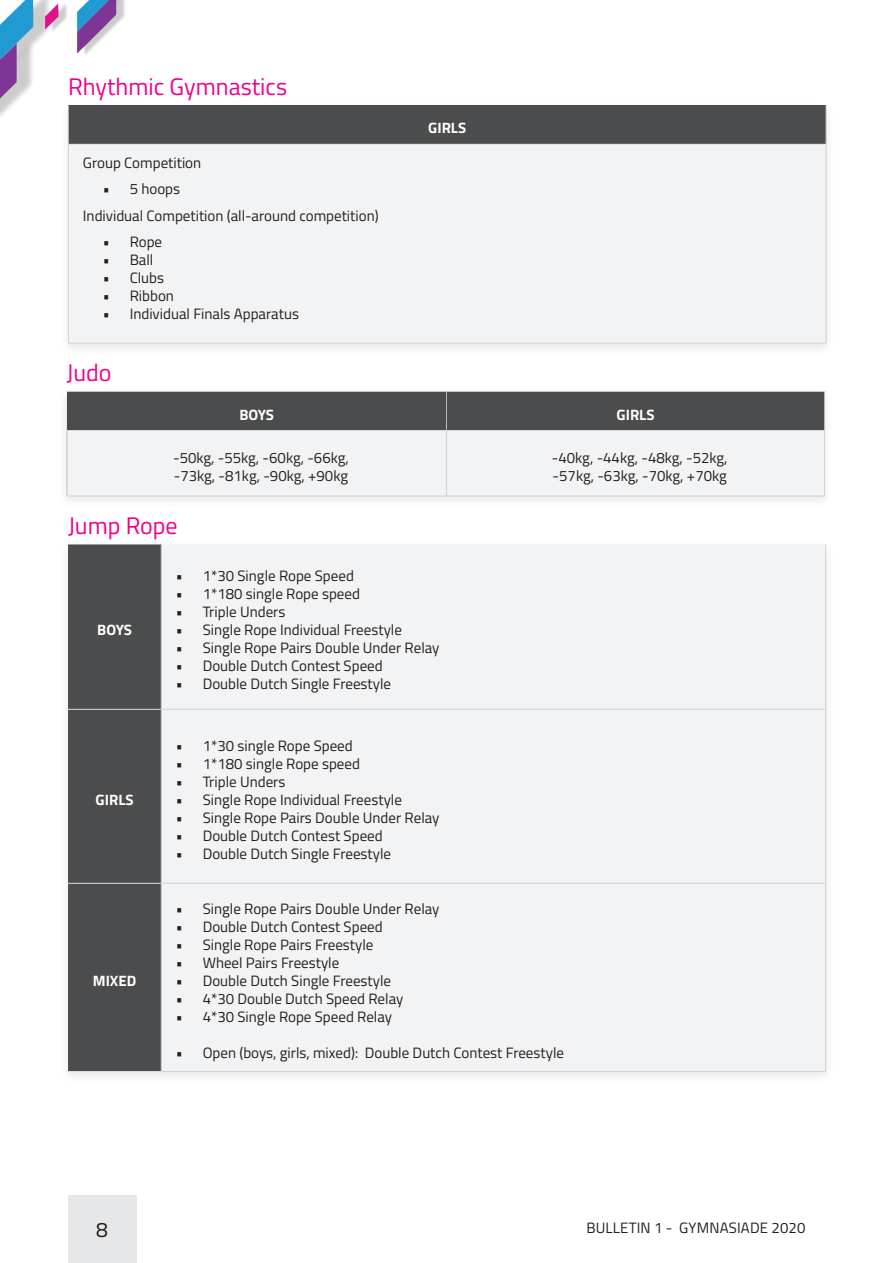
<style>
.page{position:relative;width:893px;height:1263px;background:#fff}
.page>*{position:absolute;margin:0;border:0;box-sizing:border-box;transform-origin:0 0}
.t1{font:24px "Titillium Web";color:#ed028c}
.t2{font:21px "Titillium Web";color:#231f20}
.t3{font:15px/18px "Titillium Web";color:#231f20}
.t4{font:700 15px "Titillium Web";color:#fff}
</style>
<div class="page">
<div style="left:68px;top:1195px;width:68px;height:68px;background:#e6e7e9"></div>
<img style="left:0;top:0;width:46px;height:117px">
<img style="left:46px;top:0;width:79px;height:55px">
<div style="left:57px;top:387px;width:777px;height:123px;background:#231f20;opacity:.1"></div>
<div style="left:67px;top:392px;width:757px;height:38px;background:#4b4c4d"></div>
<div style="left:68px;top:431px;width:756px;height:65px;background:#f2f3f4"></div>
<hr style="left:446px;top:392px;width:1px;height:38px;background:#bcbdc0">
<hr style="left:824px;top:392px;width:1px;height:38px;background:#bcbdc0">
<hr style="left:67px;top:430px;width:379px;height:1px;background:#dcdddf">
<hr style="left:446px;top:430px;width:379px;height:1px;background:#dcdddf">
<hr style="left:67px;top:431px;width:1px;height:65px;background:#bcbdc0">
<hr style="left:446px;top:431px;width:1px;height:65px;background:#d1d2d4">
<hr style="left:824px;top:431px;width:1px;height:65px;background:#d1d2d4">
<hr style="left:67px;top:496px;width:379px;height:1px;background:#d1d2d4">
<hr style="left:446px;top:496px;width:379px;height:1px;background:#d1d2d4">
<div style="left:59px;top:540px;width:776px;height:545px;background:#231f20;opacity:.1"></div>
<div style="left:68px;top:544px;width:93px;height:527px;background:#4b4c4d"></div>
<div style="left:162px;top:544px;width:663px;height:527px;background:#f2f3f4"></div>
<hr style="left:825px;top:544px;width:1px;height:165px;background:#d1d2d4">
<hr style="left:825px;top:710px;width:1px;height:173px;background:#d1d2d4">
<hr style="left:825px;top:884px;width:1px;height:187px;background:#d1d2d4">
<hr style="left:162px;top:709px;width:664px;height:1px;background:#d1d2d4">
<hr style="left:162px;top:883px;width:664px;height:1px;background:#d1d2d4">
<hr style="left:161px;top:1071px;width:665px;height:1px;background:#d1d2d4">
<hr style="left:161px;top:544px;width:1px;height:165px;background:#bcbdc0">
<hr style="left:161px;top:709px;width:1px;height:174px;background:#bcbdc0">
<hr style="left:161px;top:883px;width:1px;height:188px;background:#bcbdc0">
<hr style="left:68px;top:709px;width:93px;height:1px;background:#dcdddf">
<hr style="left:68px;top:883px;width:93px;height:1px;background:#dcdddf">
<hr style="left:68px;top:1071px;width:93px;height:1px;background:#dcdddf">
<div style="left:59px;top:101px;width:777px;height:256px;background:#fafafa"></div>
<div style="left:68px;top:105px;width:758px;height:39px;background:#4b4c4d"></div>
<div style="left:68px;top:144px;width:758px;height:199px;background:#f2f3f4"></div>
<hr style="left:68px;top:105px;width:1px;height:39px;background:#bcbdc0">
<hr style="left:826px;top:105px;width:1px;height:39px;background:#bcbdc0">
<hr style="left:68px;top:144px;width:758px;height:1px;background:#dcdddf">
<hr style="left:68px;top:145px;width:1px;height:198px;background:#d1d2d4">
<hr style="left:826px;top:145px;width:1px;height:198px;background:#d1d2d4">
<hr style="left:68px;top:343px;width:758px;height:1px;background:#d1d2d4">
<h1 class="t1" style="left:68px;top:69px;width:221px">Rhythmic Gymnastics</h1>
<p class="t3" style="left:83px;top:153px;width:120px">Group Competition</p>
<p class="t3" style="left:83px;top:175px;width:297px;line-height:26.5px;text-indent:20px">• 5 hoops<br>Individual Competition (all-around competition)</p>
<p class="t3" style="left:103px;top:232px;width:61px">• Rope</p>
<p class="t3" style="left:103px;top:250px;width:52px">• Ball</p>
<p class="t3" style="left:103px;top:268px;width:63px">• Clubs</p>
<p class="t3" style="left:103px;top:286px;width:73px">• Ribbon</p>
<p class="t3" style="left:103px;top:304px;width:198px">• Individual Finals Apparatus</p>
<h1 class="t1" style="left:67px;top:355px;width:47px">Judo</h1>
<p class="t4" style="left:428px;top:117px;width:39px">GIRLS</p>
<p class="t4" style="left:239px;top:403px;width:36px">BOYS</p>
<p class="t4" style="left:616px;top:403px;width:39px">GIRLS</p>
<p class="t3" style="left:173px;top:448px;width:177px">-50kg, -55kg, -60kg, -66kg, -73kg, -81kg, -90kg, +90kg</p>
<p class="t3" style="left:552px;top:448px;width:177px">-40kg, -44kg, -48kg, -52kg, -57kg, -63kg, -70kg, +70kg</p>
<h1 class="t1" style="left:68px;top:508px;width:111px">Jump Rope</h1>
<p class="t4" style="left:97px;top:619px;width:36px">BOYS</p>
<p class="t4" style="left:96px;top:788px;width:39px">GIRLS</p>
<p class="t4" style="left:93px;top:969px;width:45px">MIXED</p>
<p class="t3" style="left:176px;top:566px;width:180px">• 1*30 Single Rope Speed</p>
<p class="t3" style="left:176px;top:584px;width:186px">• 1*180 single Rope speed</p>
<p class="t3" style="left:176px;top:602px;width:111px">• Triple Unders</p>
<p class="t3" style="left:176px;top:620px;width:228px">• Single Rope Individual Freestyle</p>
<p class="t3" style="left:176px;top:638px;width:265px">• Single Rope Pairs Double Under Relay</p>
<p class="t3" style="left:176px;top:656px;width:209px">• Double Dutch Contest Speed</p>
<p class="t3" style="left:176px;top:674px;width:217px">• Double Dutch Single Freestyle</p>
<p class="t3" style="left:176px;top:736px;width:179px">• 1*30 single Rope Speed</p>
<p class="t3" style="left:176px;top:754px;width:186px">• 1*180 single Rope speed</p>
<p class="t3" style="left:176px;top:772px;width:111px">• Triple Unders</p>
<p class="t3" style="left:176px;top:790px;width:228px">• Single Rope Individual Freestyle</p>
<p class="t3" style="left:176px;top:808px;width:265px">• Single Rope Pairs Double Under Relay</p>
<p class="t3" style="left:176px;top:826px;width:209px">• Double Dutch Contest Speed</p>
<p class="t3" style="left:176px;top:844px;width:217px">• Double Dutch Single Freestyle</p>
<p class="t3" style="left:176px;top:899px;width:265px">• Single Rope Pairs Double Under Relay</p>
<p class="t3" style="left:176px;top:917px;width:209px">• Double Dutch Contest Speed</p>
<p class="t3" style="left:176px;top:935px;width:199px">• Single Rope Pairs Freestyle</p>
<p class="t3" style="left:176px;top:953px;width:165px">• Wheel Pairs Freestyle</p>
<p class="t3" style="left:176px;top:971px;width:217px">• Double Dutch Single Freestyle</p>
<p class="t3" style="left:176px;top:989px;width:229px">• 4*30 Double Dutch Speed Relay</p>
<p class="t3" style="left:176px;top:1007px;width:218px">• 4*30 Single Rope Speed Relay</p>
<p class="t3" style="left:176px;top:1043px;width:390px">• Open (boys, girls, mixed): Double Dutch Contest Freestyle</p>
<h2 class="t2" style="left:96px;top:1214px;width:13px">8</h2>
<p class="t3" style="left:586px;top:1217px;width:221px">BULLETIN 1 - GYMNASIADE 2020</p>
</div>
